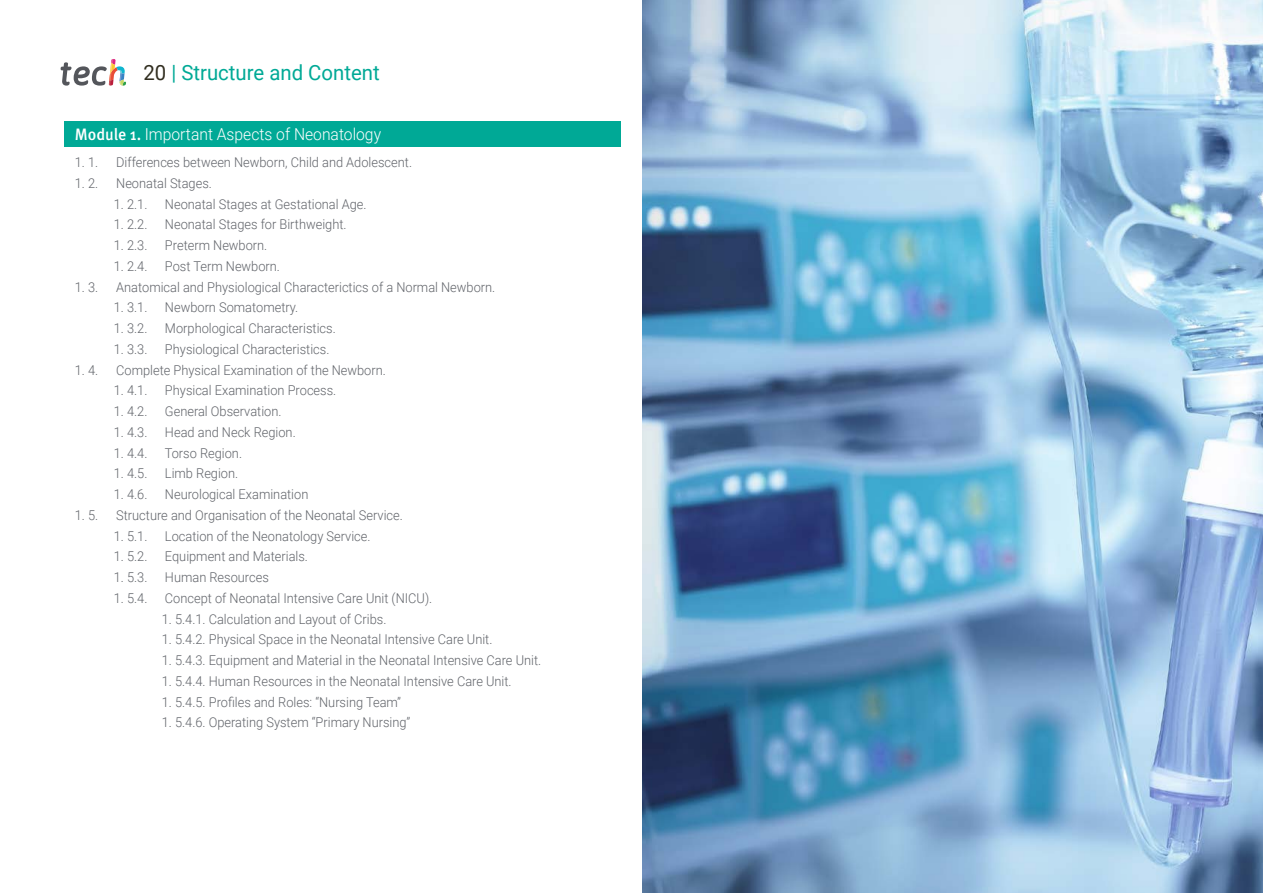
<style>
.page{position:relative;width:1263px;height:893px;background:#fff}
.page>*{position:absolute;margin:0;border:0;box-sizing:border-box;transform-origin:0 0}
.t1{font:21px "Roboto";color:#00a996}
.t2{font:300 16.5px "Roboto";color:#fff;scale:.95 1}
.t3{font:300 13.5px "Roboto";color:#61646a;scale:.95 1}
.s1{color:#312e20}
.s2{font-family:"Meta Pro";font-weight:500}
</style>
<div class="page">
<div style="left:64px;top:121px;width:557px;height:25px;background:#00a996"></div>
<img style="left:642px;top:0;width:621px;height:893px">
<svg style="left:61px;top:59px;width:65px;height:27px"></svg>
<h1 class="t1" style="left:144px;top:57px;width:238px"><span class="s1">20</span> | Structure and Content</h1>
<p class="t2" style="left:75px;top:123px;width:324px"><span class="s2">Module 1.</span> Important Aspects of Neonatology</p>
<p class="t3" style="left:75px;top:153px;width:26px">1. 1.</p>
<p class="t3" style="left:116px;top:153px;width:313px">Differences between Newborn, Child and Adolescent.</p>
<p class="t3" style="left:75px;top:174px;width:26px">1. 2.</p>
<p class="t3" style="left:116px;top:174px;width:102px">Neonatal Stages.</p>
<p class="t3" style="left:114px;top:194px;width:37px">1. 2.1.</p>
<p class="t3" style="left:165px;top:194px;width:214px">Neonatal Stages at Gestational Age.</p>
<p class="t3" style="left:114px;top:215px;width:37px">1. 2.2.</p>
<p class="t3" style="left:165px;top:215px;width:193px">Neonatal Stages for Birthweight.</p>
<p class="t3" style="left:114px;top:236px;width:37px">1. 2.3.</p>
<p class="t3" style="left:165px;top:236px;width:109px">Preterm Newborn.</p>
<p class="t3" style="left:114px;top:257px;width:37px">1. 2.4.</p>
<p class="t3" style="left:165px;top:257px;width:123px">Post Term Newborn.</p>
<p class="t3" style="left:75px;top:277px;width:26px">1. 3.</p>
<p class="t3" style="left:116px;top:277px;width:400px">Anatomical and Physiological Characterictics of a Normal Newborn.</p>
<p class="t3" style="left:114px;top:298px;width:37px">1. 3.1.</p>
<p class="t3" style="left:165px;top:298px;width:142px">Newborn Somatometry.</p>
<p class="t3" style="left:114px;top:319px;width:37px">1. 3.2.</p>
<p class="t3" style="left:165px;top:319px;width:181px">Morphological Characteristics.</p>
<p class="t3" style="left:114px;top:340px;width:37px">1. 3.3.</p>
<p class="t3" style="left:165px;top:340px;width:175px">Physiological Characteristics.</p>
<p class="t3" style="left:75px;top:360px;width:26px">1. 4.</p>
<p class="t3" style="left:116px;top:360px;width:285px">Complete Physical Examination of the Newborn.</p>
<p class="t3" style="left:114px;top:381px;width:37px">1. 4.1.</p>
<p class="t3" style="left:165px;top:381px;width:182px">Physical Examination Process.</p>
<p class="t3" style="left:114px;top:402px;width:37px">1. 4.2.</p>
<p class="t3" style="left:165px;top:402px;width:124px">General Observation.</p>
<p class="t3" style="left:114px;top:423px;width:37px">1. 4.3.</p>
<p class="t3" style="left:165px;top:423px;width:139px">Head and Neck Region.</p>
<p class="t3" style="left:114px;top:443px;width:37px">1. 4.4.</p>
<p class="t3" style="left:165px;top:443px;width:83px">Torso Region.</p>
<p class="t3" style="left:114px;top:464px;width:37px">1. 4.5.</p>
<p class="t3" style="left:165px;top:464px;width:79px">Limb Region.</p>
<p class="t3" style="left:114px;top:485px;width:37px">1. 4.6.</p>
<p class="t3" style="left:165px;top:485px;width:152px">Neurological Examination</p>
<p class="t3" style="left:75px;top:506px;width:26px">1. 5.</p>
<p class="t3" style="left:116px;top:506px;width:303px">Structure and Organisation of the Neonatal Service.</p>
<p class="t3" style="left:114px;top:526px;width:37px">1. 5.1.</p>
<p class="t3" style="left:165px;top:526px;width:218px">Location of the Neonatology Service.</p>
<p class="t3" style="left:114px;top:547px;width:37px">1. 5.2.</p>
<p class="t3" style="left:165px;top:547px;width:152px">Equipment and Materials.</p>
<p class="t3" style="left:114px;top:568px;width:37px">1. 5.3.</p>
<p class="t3" style="left:165px;top:568px;width:111px">Human Resources</p>
<p class="t3" style="left:114px;top:589px;width:37px">1. 5.4.</p>
<p class="t3" style="left:165px;top:589px;width:283px">Concept of Neonatal Intensive Care Unit (NICU).</p>
<p class="t3" style="left:162px;top:609px;width:238px">1. 5.4.1. Calculation and Layout of Cribs.</p>
<p class="t3" style="left:162px;top:630px;width:349px">1. 5.4.2. Physical Space in the Neonatal Intensive Care Unit.</p>
<p class="t3" style="left:162px;top:651px;width:401px">1. 5.4.3. Equipment and Material in the Neonatal Intensive Care Unit.</p>
<p class="t3" style="left:162px;top:672px;width:370px">1. 5.4.4. Human Resources in the Neonatal Intensive Care Unit.</p>
<p class="t3" style="left:162px;top:692px;width:253px">1. 5.4.5. Profiles and Roles: “Nursing Team”</p>
<p class="t3" style="left:162px;top:713px;width:263px">1. 5.4.6. Operating System “Primary Nursing”</p>
</div>
